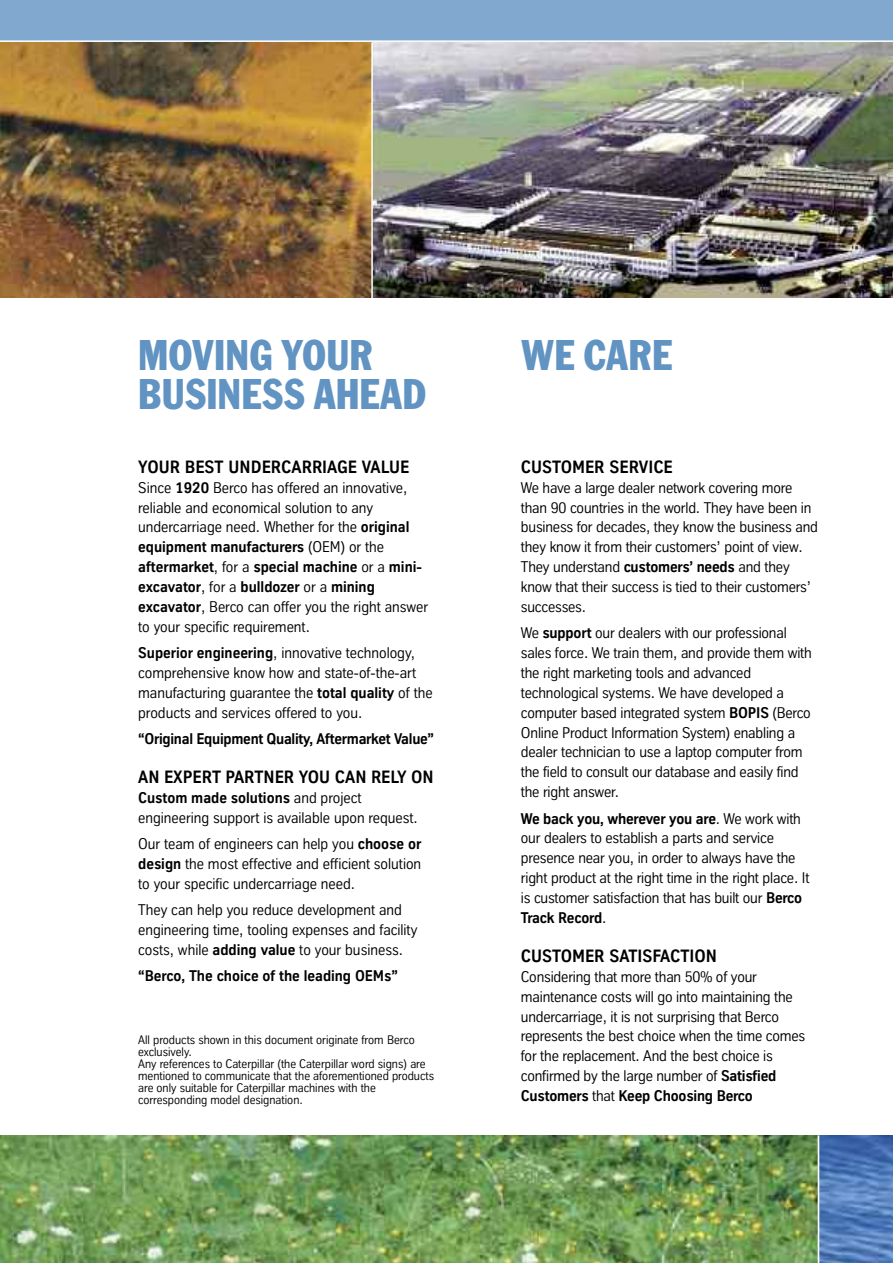
<style>
.page{position:relative;width:893px;height:1263px;background:#fff}
.page>*{position:absolute;margin:0;border:0;box-sizing:border-box;transform-origin:0 0}
.t1{font:condensed 45px/39px "Franklin Got T";color:#6193c3}
.t2{font:700 17.25px "TK Type";color:#000}
.t3{font:15px/19.8px "TK Type";letter-spacing:-.01em;color:#000}
.t4{font:700 15px "TK Type";letter-spacing:-.015em;color:#000}
.t5{font:12px/12px "TK Type";color:#000}
.s1{font-weight:700}
</style>
<div class="page">
<img style="left:0;top:1135px;width:893px;height:128px">
<img style="left:0;top:43px;width:371px;height:255px">
<div style="left:0;top:0;width:893px;height:41px;background:#81a9cf"></div>
<img style="left:373px;top:43px;width:520px;height:255px">
<hr style="left:0;top:40px;width:893px;height:2px;background:#fff">
<hr style="left:818px;top:1135px;width:1px;height:128px;background:#fff">
<h1 class="t1" style="left:138px;top:335px;width:290px">MOVING YOUR<br>BUSINESS AHEAD</h1>
<p class="t2" style="left:138px;top:458px;width:273px">YOUR BEST UNDERCARRIAGE VALUE</p>
<p class="t3" style="left:138px;top:478px;width:291px">Since <span class="s1">1920</span> Berco has offered an innovative, reliable and economical solution to any undercarriage need. Whether for the <span class="s1">original equipment manufacturers</span> (OEM) or the <span class="s1">aftermarket</span>, for a <span class="s1">special machine</span> or a <span class="s1">mini&shy;excavator</span>, for a <span class="s1">bulldozer</span> or a <span class="s1">mining excavator</span>, Berco can offer you the right answer to your specific requirement.</p>
<p class="t3" style="left:138px;top:643px;width:296px"><span class="s1">Superior engineering</span>, innovative technology, comprehensive know how and state-of-the-art manufacturing guarantee the <span class="s1">total quality</span> of the products and services offered to you.</p>
<p class="t4" style="left:138px;top:731px;width:297px">“Original Equipment Quality, Aftermarket Value”</p>
<p class="t2" style="left:138px;top:768px;width:297px">AN EXPERT PARTNER YOU CAN RELY ON</p>
<p class="t3" style="left:138px;top:788px;width:281px"><span class="s1">Custom made solutions</span> and project engineering support is available upon request.</p>
<p class="t3" style="left:138px;top:834px;width:285px;text-align:justify">Our team of engineers can help you <span class="s1">choose or design</span> the most effective and efficient solution to your specific undercarriage need.</p>
<p class="t3" style="left:138px;top:900px;width:281px">They can help you reduce development and engineering time, tooling expenses and facility costs, while <span class="s1">adding value</span> to your business.</p>
<p class="t4" style="left:138px;top:968px;width:261px">“Berco, The choice of the leading OEMs”</p>
<p class="t5" style="left:138px;top:1034px;width:297px">All products shown in this document originate from Berco exclusively.<br>Any references to Caterpillar (the Caterpillar word signs) are mentioned to communicate that the aforementioned products are only suitable for Caterpillar machines with the corresponding model designation.</p>
<h1 class="t1" style="left:521px;top:335px;width:153px">WE CARE</h1>
<p class="t2" style="left:521px;top:458px;width:153px">CUSTOMER SERVICE</p>
<p class="t3" style="left:521px;top:478px;width:299px">We have a large dealer network covering more than 90 countries in the world. They have been in business for decades, they know the business and they know it from their customers’ point of view.<br>They understand <span class="s1">customers’ needs</span> and they know that their success is tied to their customers’ successes.</p>
<p class="t3" style="left:521px;top:623px;width:292px">We <span class="s1">support</span> our dealers with our professional sales force. We train them, and provide them with the right marketing tools and advanced technological systems. We have developed a computer based integrated system <span class="s1">BOPIS</span> (Berco Online Product Information System) enabling a dealer technician to use a laptop computer from the field to consult our database and easily find the right answer.</p>
<p class="t3" style="left:521px;top:808px;width:290px"><span class="s1">We back you, wherever you are</span>. We work with our dealers to establish a parts and service presence near you, in order to always have the right product at the right time in the right place. It is customer satisfaction that has built our <span class="s1">Berco Track Record</span>.</p>
<p class="t2" style="left:521px;top:947px;width:198px">CUSTOMER SATISFACTION</p>
<p class="t3" style="left:521px;top:967px;width:286px">Considering that more than 50% of your maintenance costs will go into maintaining the undercarriage, it is not surprising that Berco represents the best choice when the time comes for the replacement. And the best choice is confirmed by the large number of <span class="s1">Satisfied Customers</span> that <span class="s1">Keep Choosing Berco</span></p>
</div>
